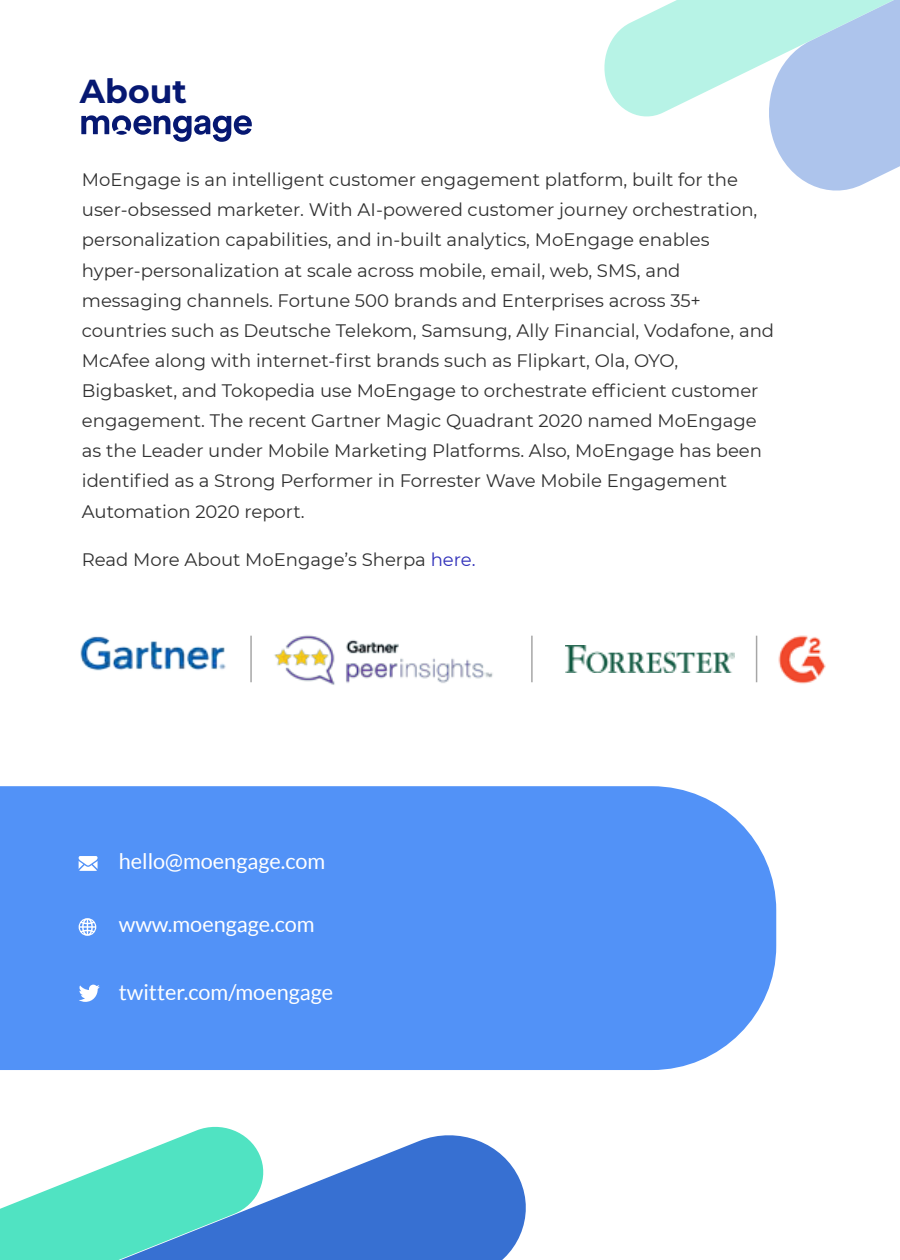
<style>
.page{position:relative;width:900px;height:1260px;background:#fff}
.page>*{position:absolute;margin:0;border:0;box-sizing:border-box;transform-origin:0 0}
.t1{font:700 33.15px "Montserrat";color:#061872}
.t2{font:21.6px "Lato";color:#fff}
.t3{font:18px/30.2px "Montserrat";color:#303030}
.s1{color:#3030ba}
</style>
<div class="page">
<img style="left:566px;top:646px;width:169px;height:26px">
<img style="left:274px;top:635px;width:219px;height:50px">
<img style="left:755px;top:635px;width:71px;height:49px">
<img style="left:80px;top:636px;width:146px;height:35px">
<hr style="left:250px;top:636px;width:2px;height:46px;background:#303030">
<hr style="left:531px;top:636px;width:2px;height:46px;background:#303030">
<hr style="left:756px;top:636px;width:1px;height:46px;background:#303030">
<div style="left:0;top:786px;width:776px;height:284px;background:#5292f7"></div>
<svg style="left:0;top:1207px;width:3px;height:53px"></svg>
<svg style="left:3px;top:1126px;width:523px;height:134px"></svg>
<svg style="left:604px;top:0;width:296px;height:191px"></svg>
<svg style="left:79px;top:856px;width:19px;height:15px"></svg>
<svg style="left:79px;top:918px;width:17px;height:18px"></svg>
<svg style="left:79px;top:985px;width:21px;height:17px"></svg>
<svg style="left:81px;top:115px;width:171px;height:27px"></svg>
<h1 class="t1" style="left:80px;top:67px;width:109px">About</h1>
<p class="t3" style="left:82px;top:164px;width:694px">MoEngage is an intelligent customer engagement platform, built for the user-obsessed marketer. With AI-powered customer journey orchestration, personalization capabilities, and in-built analytics, MoEngage enables hyper-personalization at scale across mobile, email, web, SMS, and messaging channels. Fortune 500 brands and Enterprises across 35+ countries such as Deutsche Telekom, Samsung, Ally Financial, Vodafone, and McAfee along with internet-first brands such as Flipkart, Ola, OYO, Bigbasket, and Tokopedia use MoEngage to orchestrate efficient customer engagement. The recent Gartner Magic Quadrant 2020 named MoEngage as the Leader under Mobile Marketing Platforms. Also, MoEngage has been identified as a Strong Performer in Forrester Wave Mobile Engagement Automation 2020 report.</p>
<p class="t3" style="left:82px;top:544px;width:395px">Read More About MoEngage’s Sherpa <span class="s1">here.</span></p>
<p class="t2" style="left:119px;top:849px;width:208px">hello@moengage.com</p>
<p class="t2" style="left:119px;top:912px;width:198px">www.moengage.com</p>
<p class="t2" style="left:119px;top:980px;width:216px">twitter.com/moengage</p>
</div>
